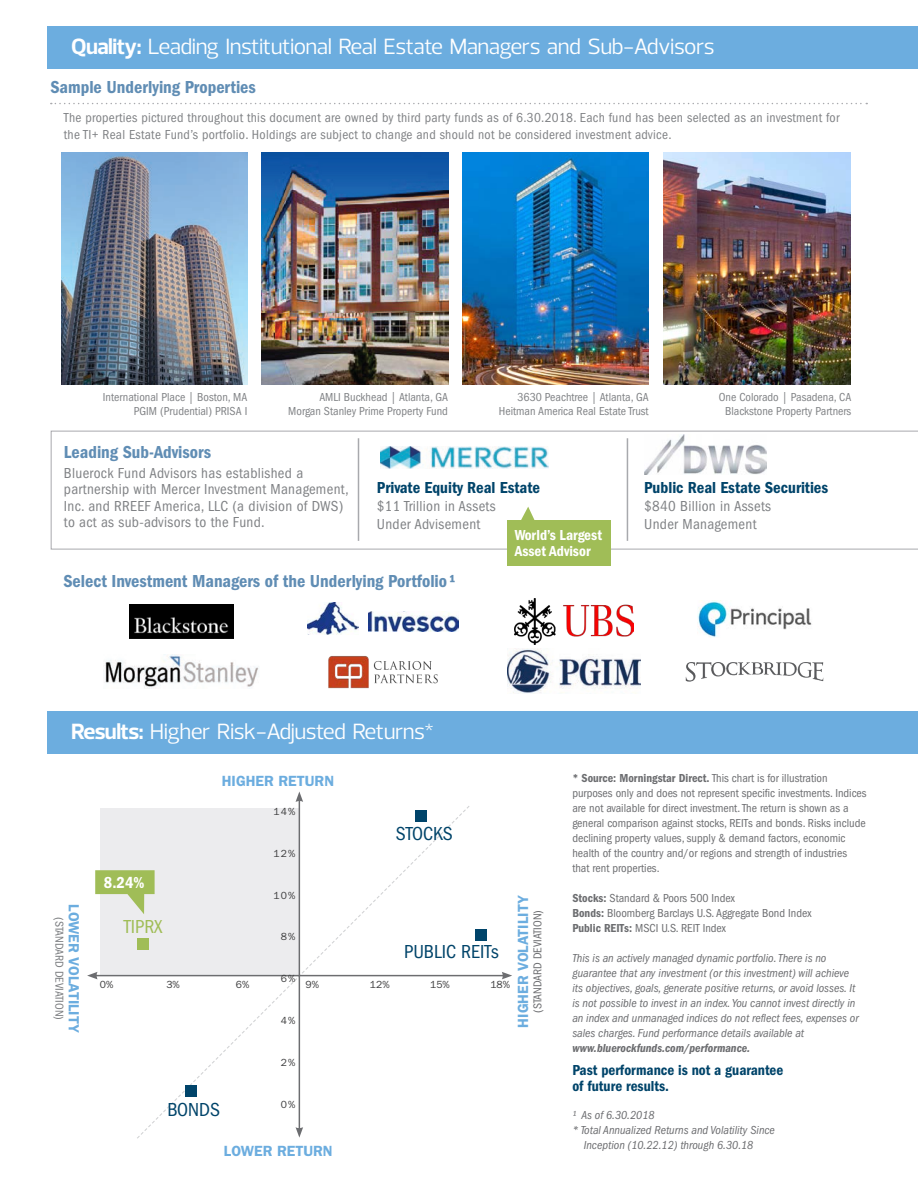
<style>
.page{position:relative;width:918px;height:1188px;background:#fff}
.page>*{position:absolute;margin:0;border:0;box-sizing:border-box;transform-origin:0 0}
.t1{font:22.5px "Prelo";letter-spacing:-.025em;color:#fff}
.t2{font:condensed 19.5px "ITC Franklin Gothic Std";color:#00446a}
.t3{font:condensed 19.5px "ITC Franklin Gothic Std";color:#a0bd57}
.t4{font:18px "ITC Franklin Gothic Std Dm Cd";color:#608db4}
.t5{font:16.5px "ITC Franklin Gothic Std Dm Cd";color:#00446a}
.t6{font:16.5px "ITC Franklin Gothic Std Dm Cd";color:#fff}
.t7{font:condensed 15px/16.5px "ITC Franklin Gothic Std";letter-spacing:.02em;color:#808285}
.t8{font:15px "ITC Franklin Gothic Std Dm Cd";color:#00446a}
.t9{font:15px "ITC Franklin Gothic Std Dm Cd";color:#fff}
.t10{font:600 14.85px "ITC Franklin Gothic Std";color:#6caddf}
.t11{font:condensed 13.5px/16.5px "ITC Franklin Gothic Std";letter-spacing:.02em;color:#808285}
.t12{font:condensed 12px/15px "ITC Franklin Gothic Std";color:#6c6d70}
.t13{font:italic condensed 12px/15px "ITC Franklin Gothic Std";color:#6c6d70}
.t14{font:condensed 12px "ITC Franklin Gothic Std";color:#808285}
.t15{font:12px "ITC Franklin Gothic Std Dm Cd It";color:#6c6d70}
.t16{font:condensed 11.85px "ITC Franklin Gothic Std";color:#6c6d70}
.t17{font:condensed 11.85px "ITC Franklin Gothic Std";color:#7a7c7f}
.t18{font:10.35px "ITC Franklin Gothic Std";letter-spacing:.05em;color:#3e3e3f}
.s1{font-weight:700}
.s2{font-family:"ITC Franklin Gothic Std Dm Cd";font-stretch:normal}
</style>
<div class="page">
<img style="left:507px;top:649px;width:134px;height:44px">
<img style="left:664px;top:152px;width:187px;height:232px">
<img style="left:262px;top:152px;width:186px;height:232px">
<img style="left:462px;top:152px;width:187px;height:232px">
<img style="left:61px;top:152px;width:186px;height:232px">
<svg style="left:50px;top:430px;width:868px;height:120px"></svg>
<img style="left:130px;top:605px;width:103px;height:33px">
<img style="left:105px;top:655px;width:154px;height:33px">
<img style="left:307px;top:603px;width:52px;height:31px">
<img style="left:369px;top:612px;width:90px;height:19px">
<img style="left:515px;top:599px;width:118px;height:45px">
<img style="left:685px;top:662px;width:139px;height:20px">
<img style="left:697px;top:600px;width:115px;height:37px">
<div style="left:507px;top:520px;width:104px;height:46px;background:#a0bd57"></div>
<svg style="left:519px;top:507px;width:17px;height:13px"></svg>
<svg style="left:51px;top:103px;width:816px;height:1px"></svg>
<div style="left:47px;top:26px;width:871px;height:43px;background:#6caddf"></div>
<div style="left:47px;top:711px;width:871px;height:43px;background:#6caddf"></div>
<img style="left:328px;top:656px;width:110px;height:33px">
<svg style="left:136px;top:805px;width:335px;height:334px"></svg>
<div style="left:101px;top:808px;width:198px;height:168px;background:#ececee"></div>
<hr style="left:299px;top:800px;width:1px;height:329px;background:#6c6d70">
<svg style="left:296px;top:791px;width:7px;height:11px"></svg>
<svg style="left:296px;top:1127px;width:7px;height:11px"></svg>
<hr style="left:95px;top:975px;width:409px;height:1px;background:#6c6d70">
<svg style="left:87px;top:972px;width:11px;height:7px"></svg>
<svg style="left:502px;top:972px;width:10px;height:7px"></svg>
<div style="left:138px;top:938px;width:11px;height:12px;background:#a0bd57"></div>
<svg style="left:95px;top:870px;width:60px;height:44px"></svg>
<div style="left:416px;top:810px;width:11px;height:11px;background:#00446a"></div>
<div style="left:475px;top:929px;width:12px;height:12px;background:#00446a"></div>
<div style="left:186px;top:1086px;width:11px;height:11px;background:#00446a"></div>
<p class="t1" style="left:71px;top:33px;width:645px"><span class="s1">Quality:</span> Leading Institutional Real Estate Managers and Sub-Advisors</p>
<p class="t4" style="left:50px;top:76px;width:207px">Sample Underlying Properties</p>
<p class="t11" style="left:64px;top:109px;width:777px">The properties pictured throughout this document are owned by third party funds as of 6.30.2018. Each fund has been selected as an investment for the TI+ Real Estate Fund’s portfolio. Holdings are subject to change and should not be considered investment advice.</p>
<p class="t14" style="left:103px;top:390px;width:146px">International Place | Boston, MA</p>
<p class="t14" style="left:134px;top:405px;width:115px">PGIM (Prudential) PRISA I</p>
<p class="t4" style="left:64px;top:442px;width:149px">Leading Sub-Advisors</p>
<p class="t7" style="left:64px;top:465px;width:286px">Bluerock Fund Advisors has established a partnership with Mercer Investment Management, Inc. and RREEF America, LLC (a division of DWS) to act as sub-advisors to the Fund.</p>
<p class="t14" style="left:319px;top:390px;width:130px">AMLI Buckhead | Atlanta, GA</p>
<p class="t14" style="left:288px;top:405px;width:161px">Morgan Stanley Prime Property Fund</p>
<p class="t14" style="left:517px;top:390px;width:133px">3630 Peachtree | Atlanta, GA</p>
<p class="t14" style="left:499px;top:405px;width:151px">Heitman America Real Estate Trust</p>
<p class="t14" style="left:719px;top:390px;width:134px">One Colorado | Pasadena, CA</p>
<p class="t14" style="left:725px;top:405px;width:128px">Blackstone Property Partners</p>
<p class="t5" style="left:644px;top:479px;width:186px">Public Real Estate Securities</p>
<p class="t7" style="left:644px;top:498px;width:128px">$840 Billion in Assets</p>
<p class="t7" style="left:644px;top:516px;width:114px">Under Management</p>
<p class="t5" style="left:377px;top:479px;width:165px">Private Equity Real Estate</p>
<p class="t7" style="left:377px;top:498px;width:120px">$11 Trillion in Assets</p>
<p class="t7" style="left:377px;top:516px;width:105px">Under Advisement</p>
<p class="t9" style="left:515px;top:526px;width:89px">World’s Largest</p>
<p class="t9" style="left:515px;top:543px;width:77px">Asset Advisor</p>
<p class="t4" style="left:63px;top:571px;width:393px">Select Investment Managers of the Underlying Portfolio1</p>
<p class="t1" style="left:71px;top:718px;width:364px"><span class="s1">Results:</span> Higher Risk-Adjusted Returns*</p>
<p class="t10" style="left:83px;top:904px;width:130px;rotate:90deg">LOWER VOLATILITY</p>
<p class="t17" style="left:66px;top:917px;width:105px;rotate:90deg">(STANDARD DEVIATION)</p>
<p class="t10" style="left:222px;top:772px;width:114px">HIGHER RETURN</p>
<p class="t18" style="left:274px;top:806px;width:23px">14%</p>
<p class="t18" style="left:274px;top:847px;width:23px">12%</p>
<p class="t18" style="left:274px;top:889px;width:23px">10%</p>
<p class="t18" style="left:281px;top:931px;width:16px">8%</p>
<p class="t18" style="left:281px;top:973px;width:16px">6%</p>
<p class="t18" style="left:281px;top:1015px;width:16px">4%</p>
<p class="t18" style="left:281px;top:1057px;width:16px">2%</p>
<p class="t18" style="left:281px;top:1098px;width:16px">0%</p>
<p class="t2" style="left:396px;top:822px;width:59px">STOCKS</p>
<p class="t6" style="left:104px;top:873px;width:42px">8.24%</p>
<p class="t3" style="left:124px;top:915px;width:40px">TIPRX</p>
<p class="t2" style="left:404px;top:941px;width:96px">PUBLIC REITs</p>
<p class="t18" style="left:100px;top:978px;width:15px">0%</p>
<p class="t18" style="left:166px;top:978px;width:15px">3%</p>
<p class="t18" style="left:236px;top:978px;width:15px">6%</p>
<p class="t18" style="left:305px;top:978px;width:15px">9%</p>
<p class="t18" style="left:370px;top:978px;width:21px">12%</p>
<p class="t18" style="left:430px;top:978px;width:21px">15%</p>
<p class="t18" style="left:490px;top:978px;width:21px">18%</p>
<p class="t2" style="left:168px;top:1099px;width:54px">BONDS</p>
<p class="t10" style="left:514px;top:1028px;width:134px;rotate:-90deg">HIGHER VOLATILITY</p>
<p class="t16" style="left:531px;top:1013px;width:105px;rotate:-90deg">(STANDARD DEVIATION)</p>
<p class="t10" style="left:224px;top:1142px;width:110px">LOWER RETURN</p>
<p class="t12" style="left:572px;top:770px;width:296px"><span class="s2">* Source: Morningstar Direct.</span> This chart is for illustration purposes only and does not represent specific investments. Indices are not available for direct investment. The return is shown as a general comparison against stocks, REITs and bonds. Risks include declining property values, supply &amp; demand factors, economic health of the country and/or regions and strength of industries that rent properties.</p>
<p class="t12" style="left:572px;top:890px;width:164px"><span class="s2">Stocks:</span> Standard &amp; Poors 500 Index</p>
<p class="t12" style="left:572px;top:905px;width:241px"><span class="s2">Bonds:</span> Bloomberg Barclays U.S. Aggregate Bond Index</p>
<p class="t12" style="left:572px;top:920px;width:155px"><span class="s2">Public REITs:</span> MSCI U.S. REIT Index</p>
<p class="t13" style="left:572px;top:950px;width:288px">This is an actively managed dynamic portfolio. There is no guarantee that any investment (or this investment) will achieve its objectives, goals, generate positive returns, or avoid losses. It is not possible to invest in an index. You cannot invest directly in an index and unmanaged indices do not reflect fees, expenses or sales charges. Fund performance details available at</p>
<p class="t15" style="left:572px;top:1041px;width:179px">www.bluerockfunds.com/performance.</p>
<p class="t8" style="left:572px;top:1061px;width:213px">Past performance is not a guarantee</p>
<p class="t8" style="left:572px;top:1078px;width:98px">of future results.</p>
<p class="t13" style="left:572px;top:1108px;width:84px">1 As of 6.30.2018</p>
<p class="t13" style="left:584px;top:1123px;width:193px;text-indent:-11px">* Total Annualized Returns and Volatility Since<br>Inception (10.22.12) through 6.30.18</p>
</div>
